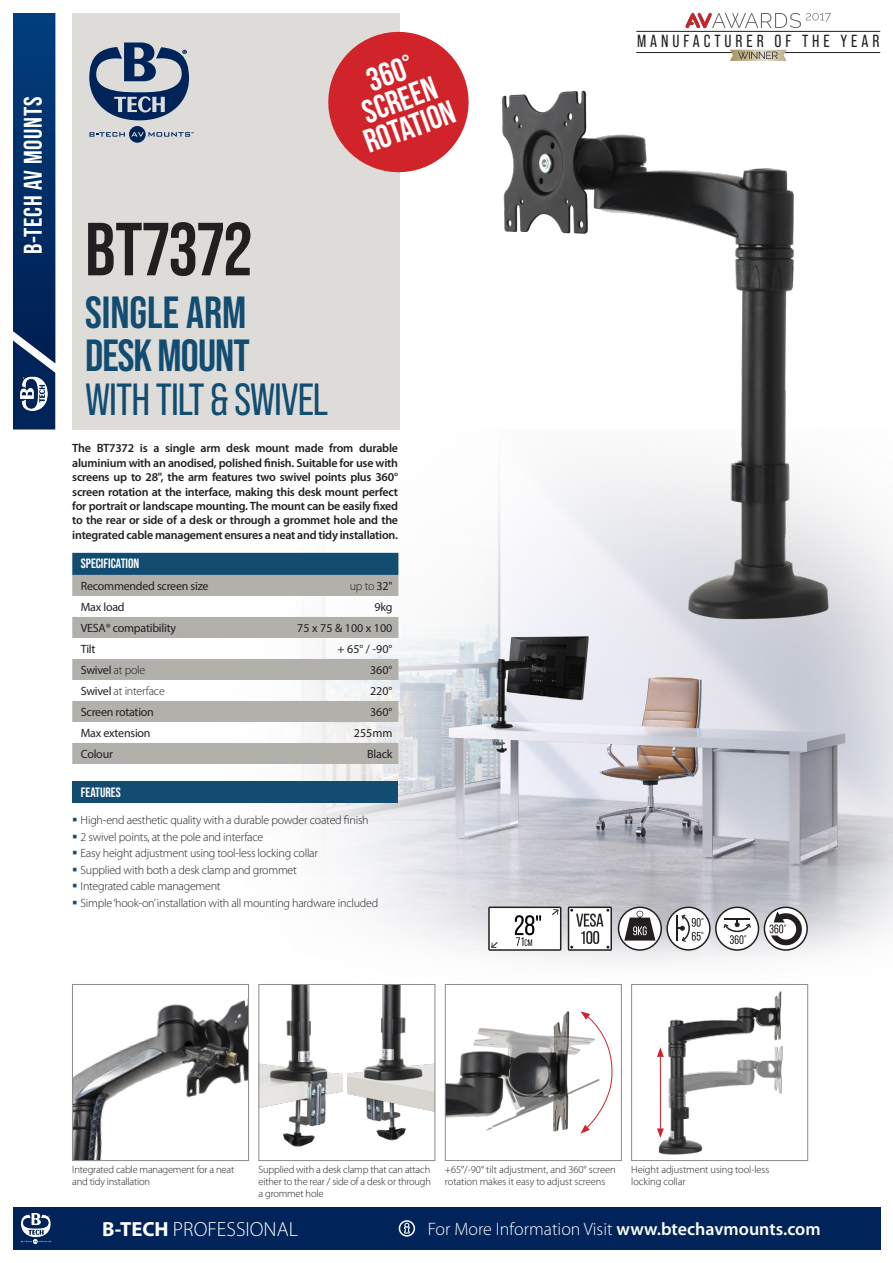
<style>
.page{position:relative;width:893px;height:1263px;background:#fff}
.page>*{position:absolute;margin:0;border:0;box-sizing:border-box;transform-origin:0 0}
.t1{font:700 75px "Bebas Neue Pro";color:#231f20}
.t2{font:700 45px "Bebas Neue Pro";letter-spacing:-.01em;color:#124d71}
.t3{font:45px "Bebas Neue Pro";letter-spacing:-.02em;color:#124d71}
.t4{font:33px "Bebas Neue";color:#fff}
.t5{font:700 25.5px "Bebas Neue Pro";letter-spacing:.03em;color:#fff}
.t6{font:300 20.55px "Myriad Pro";color:#fff}
.t7{font:300 18px "Myriad Pro";color:#fff}
.t8{font:17.55px "Bebas Neue Pro";letter-spacing:.225em;color:#231f20}
.t9{font:700 13.5px "Bebas Neue Pro";color:#fff}
.t10{font:600 12px/14.4px "Myriad Pro";letter-spacing:-.02em;color:#231f20;text-align:justify}
.t11{font:300 12px "Myriad Pro";letter-spacing:-.02em;color:#231f20}
.t12{font:12px "Myriad Pro";letter-spacing:-.02em;color:#231f20}
.t13{font:12px "Myriad Pro";color:#231f20}
.t14{font:300 10.5px/12px "Myriad Pro";letter-spacing:-.02em;color:#231f20}
.s1{font-weight:400}
.s2{font-weight:300}
.s3{font-weight:700}
.s4{font-weight:600}
</style>
<div class="page">
<div style="left:72px;top:6px;width:328px;height:423px;background:#dddcd9"></div>
<svg style="left:89px;top:43px;width:100px;height:77px"></svg>
<svg style="left:90px;top:126px;width:103px;height:17px"></svg>
<svg style="left:13px;top:13px;width:42px;height:416px;background:#06326a"></svg>
<div style="left:0;top:0;width:893px;height:13px;background:#fff"></div>
<div style="left:13px;top:1208px;width:867px;height:42px;background:#002359"></div>
<svg style="left:399px;top:1220px;width:16px;height:16px"></svg>
<img style="left:20px;top:375px;width:28px;height:36px">
<img style="left:21px;top:1214px;width:31px;height:29px">
<img style="left:72px;top:429px;width:821px;height:577px">
<div style="left:72px;top:984px;width:177px;height:176px;background:#fff"></div>
<img style="left:74px;top:1000px;width:173px;height:159px">
<div style="left:72px;top:984px;width:177px;height:177px;border:1px solid #8b8b87"></div>
<div style="left:259px;top:984px;width:176px;height:176px;background:#fff"></div>
<img style="left:261px;top:986px;width:82px;height:161px">
<img style="left:348px;top:986px;width:85px;height:155px">
<div style="left:259px;top:984px;width:176px;height:177px;border:1px solid #8b8b87"></div>
<div style="left:72px;top:782px;width:326px;height:21px;background:#124d71"></div>
<div style="left:632px;top:984px;width:176px;height:176px;background:#fff"></div>
<img style="left:658px;top:991px;width:125px;height:164px">
<div style="left:631px;top:984px;width:177px;height:177px;border:1px solid #8b8b87"></div>
<img style="left:447px;top:986px;width:173px;height:146px">
<div style="left:445px;top:984px;width:177px;height:177px;border:1px solid #8b8b87"></div>
<svg style="left:328px;top:31px;width:128px;height:142px"></svg>
<div style="left:72px;top:553px;width:326px;height:22px;background:#124d71"></div>
<svg style="left:72px;top:575px;width:326px;height:189px;fill:#b1b0aa"></svg>
<img style="left:442px;top:61px;width:443px;height:614px">
<svg style="left:580px;top:1011px;width:33px;height:123px"></svg>
<hr style="left:660px;top:1054px;width:1px;height:77px;background:#d2222a">
<svg style="left:657px;top:1047px;width:7px;height:10px"></svg>
<svg style="left:657px;top:1128px;width:7px;height:10px"></svg>
<hr style="left:636px;top:31px;width:244px;height:1px;background:#231f20">
<hr style="left:636px;top:52px;width:244px;height:1px;background:#231f20">
<svg style="left:730px;top:50px;width:57px;height:11px"></svg>
<img style="left:685px;top:13px;width:27px;height:15px">
<svg style="left:712px;top:13px;width:119px;height:15px"></svg>
<svg style="left:568px;top:906px;width:44px;height:45px"></svg>
<svg style="left:488px;top:906px;width:73px;height:45px"></svg>
<svg style="left:618px;top:906px;width:190px;height:45px"></svg>
<svg style="left:73px;top:818px;width:4px;height:4px"></svg>
<svg style="left:73px;top:835px;width:4px;height:3px"></svg>
<svg style="left:73px;top:851px;width:4px;height:4px"></svg>
<svg style="left:73px;top:868px;width:4px;height:3px"></svg>
<svg style="left:73px;top:884px;width:4px;height:4px"></svg>
<svg style="left:73px;top:901px;width:4px;height:3px"></svg>
<h3 class="t5" style="left:18px;top:254px;width:158px;rotate:-90deg">B-TECH AV MOUNTS</h3>
<p class="t1" style="left:85px;top:206px;width:168px">BT7372</p>
<p class="t2" style="left:85px;top:287px;width:163px">SINGLE ARM</p>
<p class="t2" style="left:85px;top:330px;width:166px">DESK MOUNT</p>
<p class="t3" style="left:85px;top:374px;width:245px">WITH TILT &amp; SWIVEL</p>
<p class="t4" style="left:362px;top:64px;width:48px;rotate:-20deg">360°</p>
<p class="t4" style="left:357px;top:96px;width:78px;rotate:-20deg">Screen</p>
<p class="t4" style="left:359px;top:126px;width:96px;rotate:-20deg">Rotation</p>
<p class="t10" style="left:72px;top:441px;width:327px">The BT7372 is a single arm desk mount made from durable aluminium with an anodised, polished finish. Suitable for use with screens up to 28", the arm features two swivel points plus 360° screen rotation at the interface, making this desk mount perfect for portrait or landscape mounting. The mount can be easily fixed to the rear or side of a desk or through a grommet hole and the integrated cable management ensures a neat and tidy installation.</p>
<p class="t9" style="left:81px;top:556px;width:60px">SPECIFICATION</p>
<p class="t12" style="left:81px;top:578px;width:129px">Recommended screen size</p>
<p class="t11" style="left:350px;top:579px;width:44px">up to <span class="s1">32"</span></p>
<p class="t12" style="left:81px;top:599px;width:45px">Max load</p>
<p class="t12" style="left:374px;top:599px;width:20px">9kg</p>
<p class="t12" style="left:81px;top:620px;width:97px">VESA® compatibility</p>
<p class="t13" style="left:297px;top:620px;width:97px">75 x 75 &amp; 100 x 100</p>
<p class="t12" style="left:81px;top:641px;width:16px">Tilt</p>
<p class="t12" style="left:338px;top:641px;width:56px">+ 65° / -90°</p>
<p class="t12" style="left:81px;top:662px;width:66px">Swivel <span class="s2">at pole</span></p>
<p class="t12" style="left:370px;top:662px;width:24px">360°</p>
<p class="t11" style="left:81px;top:684px;width:86px"><span class="s1">Swivel</span> at interface</p>
<p class="t12" style="left:370px;top:683px;width:24px">220°</p>
<p class="t12" style="left:81px;top:704px;width:75px">Screen rotation</p>
<p class="t12" style="left:370px;top:704px;width:24px">360°</p>
<p class="t12" style="left:81px;top:725px;width:71px">Max extension</p>
<p class="t12" style="left:354px;top:725px;width:40px">255mm</p>
<p class="t12" style="left:81px;top:746px;width:34px">Colour</p>
<p class="t12" style="left:367px;top:746px;width:27px">Black</p>
<p class="t9" style="left:81px;top:785px;width:41px">FEATURES</p>
<p class="t11" style="left:81px;top:813px;width:290px">High-end aesthetic quality with a durable powder coated finish</p>
<p class="t11" style="left:81px;top:830px;width:184px">2 swivel points, at the pole and interface</p>
<p class="t11" style="left:81px;top:846px;width:239px">Easy height adjustment using tool-less locking collar</p>
<p class="t11" style="left:81px;top:863px;width:218px">Supplied with both a desk clamp and grommet</p>
<p class="t11" style="left:81px;top:879px;width:142px">Integrated cable management</p>
<p class="t11" style="left:81px;top:896px;width:299px">Simple ‘hook-on’ installation with all mounting hardware included</p>
<p class="t8" style="left:637px;top:31px;width:244px">MANUFACTURER OF THE YEAR</p>
<p class="t14" style="left:72px;top:1163px;width:163px">Integrated cable management for a neat and tidy installation</p>
<p class="t14" style="left:259px;top:1163px;width:174px;text-align:justify">Supplied with a desk clamp that can attach either to the rear / side of a desk or through a grommet hole</p>
<p class="t14" style="left:445px;top:1163px;width:172px">+65°/-90° tilt adjustment, and 360° screen rotation makes it easy to adjust screens</p>
<p class="t14" style="left:631px;top:1163px;width:139px">Height adjustment using tool-less</p>
<p class="t14" style="left:631px;top:1175px;width:56px">locking collar</p>
<h3 class="t6" style="left:102px;top:1217px;width:197px"><span class="s3">B-TECH</span> PROFESSIONAL</h3>
<h3 class="t7" style="left:428px;top:1218px;width:394px">For More Information Visit <span class="s4">www.btechavmounts.com</span></h3>
</div>
